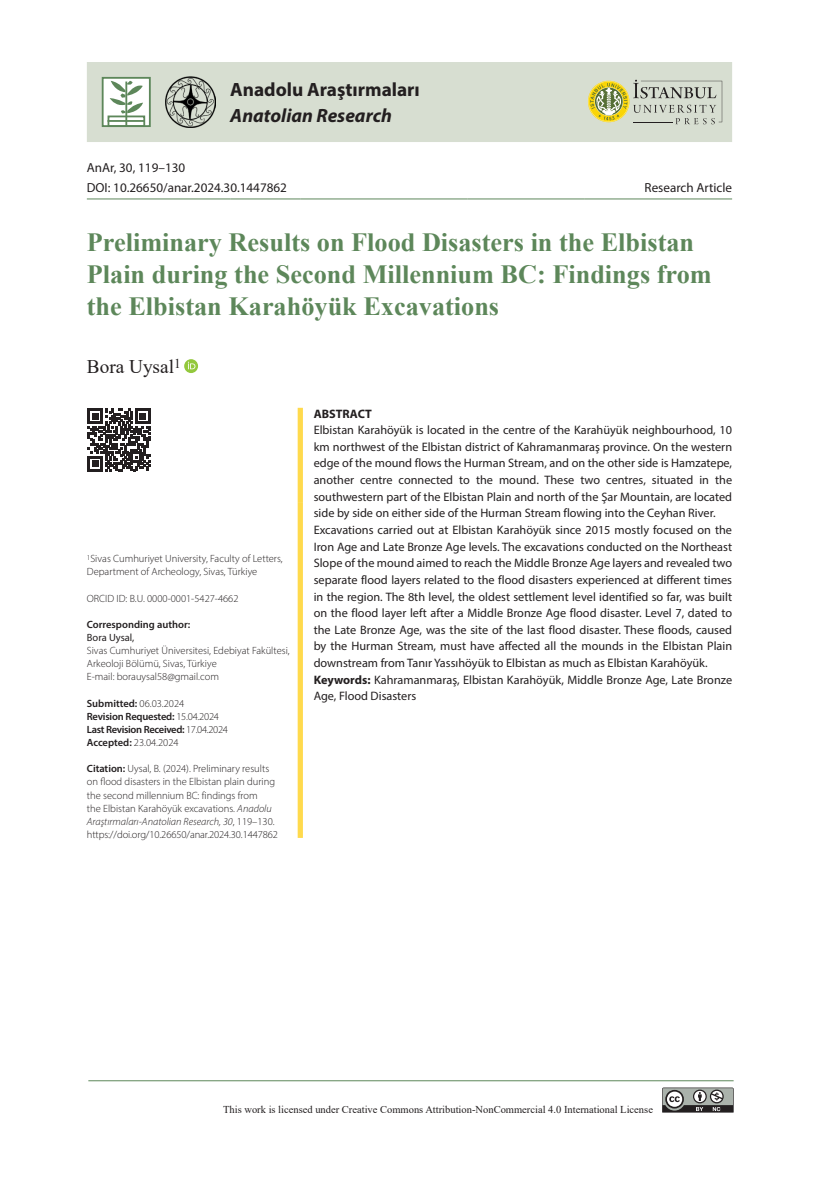
<style>
.page{position:relative;width:819px;height:1191px;background:#fff}
.page>*{position:absolute;margin:0;border:0;box-sizing:border-box;transform-origin:0 0}
.Ana_baslik_1{font:700 26.25px/31.5px "Times New Roman";color:#5d875a}
.t1{font:700 19.25px "Myriad Pro";color:#231f20}
.t2{font:italic 700 19.25px "Myriad Pro";color:#231f20}
.Yazar{font:19.25px "Times New Roman";color:#231f20}
.t3{font:13.12px "Myriad Pro";color:#231f20}
.Öz{font:12.25px/16.6px "Myriad Pro";color:#231f20;text-align:justify}
.t4{font:700 12.25px "Myriad Pro";color:#231f20}
.t5{font:300 10.5px/13.1px "Myriad Pro";color:#231f20}
.t6{font:10.5px "Times New Roman";color:#231f20}
.t7{font:600 10.5px "Myriad Pro";letter-spacing:-.02em;color:#231f20}
.t8{font:600 10.5px "Myriad Pro";color:#231f20}
.t9{font:10.5px "Myriad Pro";color:#231f20}
.s1{font-weight:300}
.s2{font-weight:600}
.s3{font-style:italic}
.s4{font-weight:700}
</style>
<div class="page">
<div style="left:87px;top:62px;width:645px;height:80px;background:#d7ded1"></div>
<div style="left:297px;top:408px;width:6px;height:94px;background:#ffda4d"></div>
<div style="left:297px;top:502px;width:6px;height:336px;background:#ffda4d"></div>
<hr style="left:87px;top:198px;width:143px;height:1px;background:#5d875a">
<hr style="left:230px;top:198px;width:70px;height:1px;background:#5d875a">
<hr style="left:300px;top:198px;width:167px;height:1px;background:#5d875a">
<hr style="left:467px;top:198px;width:117px;height:1px;background:#5d875a">
<hr style="left:584px;top:198px;width:148px;height:1px;background:#5d875a">
<img style="left:165px;top:77px;width:51px;height:50px">
<div style="left:102px;top:77px;width:49px;height:50px;background:#fff;border:2px solid #5d875a"></div>
<div style="left:107px;top:115px;width:38px;height:12px;border:2px solid #5d875a"></div>
<hr style="left:107px;top:120px;width:37px;height:2px;background:#5d875a">
<svg style="left:110px;top:81px;width:33px;height:33px"></svg>
<hr style="left:125px;top:81px;width:2px;height:46px;background:#5d875a">
<svg style="left:588px;top:80px;width:134px;height:44px;background:#c2c4a3"></svg>
<svg style="left:184px;top:359px;width:14px;height:14px"></svg>
<svg style="left:188px;top:362px;width:7px;height:7px"></svg>
<svg style="left:88px;top:409px;width:62px;height:62px"></svg>
<hr style="left:88px;top:1080px;width:645px;height:1px;background:#5d875a">
<svg style="left:662px;top:1087px;width:71px;height:25px;background:#858784"></svg>
<p class="t1" style="left:230px;top:77px;width:191px">Anadolu Araştırmaları</p>
<p class="t2" style="left:230px;top:103px;width:163px">Anatolian Research</p>
<p class="t3" style="left:87px;top:159px;width:100px">AnAr, 30, 119–130</p>
<p class="t3" style="left:87px;top:179px;width:201px">DOI: 10.26650/anar.2024.30.1447862</p>
<p class="t3" style="left:644px;top:179px;width:89px">Research Article</p>
<p class="Ana_baslik_1" style="left:87px;top:226px;width:626px">Preliminary Results on Flood Disasters in the Elbistan<br>Plain during the Second Millennium BC: Findings from the Elbistan Karahöyük Excavations</p>
<p class="Yazar" style="left:87px;top:353px;width:95px">Bora Uysal<sup>1</sup></p>
<p class="t5" style="left:87px;top:552px;width:197px"><sup>1</sup>Sivas Cumhuriyet University, Faculty of Letters,<br>Department of Archeology, Sivas, Türkiye</p>
<p class="t5" style="left:87px;top:591px;width:153px">ORCID ID: B.U. 0000-0001-5427-4662</p>
<p class="t8" style="left:87px;top:617px;width:105px">Corresponding author:</p>
<p class="t9" style="left:87px;top:631px;width:49px">Bora Uysal,</p>
<p class="t5" style="left:87px;top:644px;width:204px">Sivas Cumhuriyet Üniversitesi, Edebiyat Fakültesi,<br>Arkeoloji Bölümü, Sivas, Türkiye</p>
<p class="t5" style="left:87px;top:670px;width:134px">E-mail: borauysal58@gmail.com</p>
<p class="t8" style="left:87px;top:696px;width:99px">Submitted: <span class="s1">06.03.2024</span></p>
<p class="t7" style="left:87px;top:709px;width:134px">Revision Requested: <span class="s1">15.04.2024</span></p>
<p class="t7" style="left:87px;top:722px;width:143px">Last Revision Received: <span class="s1">17.04.2024</span></p>
<p class="t5" style="left:87px;top:736px;width:93px"><span class="s2">Accepted:</span> 23.04.2024</p>
<p class="t5" style="left:87px;top:762px;width:190px"><span class="s2">Citation:</span> Uysal, B. (2024). Preliminary results on flood disasters in the Elbistan plain during the second millennium BC: findings from<br>the Elbistan Karahöyük excavations. <span class="s3">Anadolu Araştırmaları-Anatolian Research, 30</span>, 119–130.</p>
<p class="t5" style="left:87px;top:827px;width:192px">https://doi.org/10.26650/anar.2024.30.1447862</p>
<p class="t4" style="left:314px;top:405px;width:60px">ABSTRACT</p>
<p class="Öz" style="left:314px;top:421px;width:420px">Elbistan Karahöyük is located in the centre of the Karahüyük neighbourhood, 10 km northwest of the Elbistan district of Kahramanmaraş province. On the western edge of the mound flows the Hurman Stream, and on the other side is Hamzatepe, another centre connected to the mound. These two centres, situated in the southwestern part of the Elbistan Plain and north of the Şar Mountain, are located side by side on either side of the Hurman Stream flowing into the Ceyhan River.</p>
<p class="Öz" style="left:314px;top:521px;width:420px">Excavations carried out at Elbistan Karahöyük since 2015 mostly focused on the Iron Age and Late Bronze Age levels. The excavations conducted on the Northeast Slope of the mound aimed to reach the Middle Bronze Age layers and revealed two separate flood layers related to the flood disasters experienced at different times in the region. The 8th level, the oldest settlement level identified so far, was built on the flood layer left after a Middle Bronze Age flood disaster. Level 7, dated to the Late Bronze Age, was the site of the last flood disaster. These floods, caused by the Hurman Stream, must have affected all the mounds in the Elbistan Plain downstream from Tanır Yassıhöyük to Elbistan as much as Elbistan Karahöyük.</p>
<p class="Öz" style="left:314px;top:671px;width:420px"><span class="s4">Keywords:</span> Kahramanmaraş, Elbistan Karahöyük, Middle Bronze Age, Late Bronze<br>Age, Flood Disasters</p>
<p class="t6" style="left:223px;top:1101px;width:431px">This work is licensed under Creative Commons Attribution-NonCommercial 4.0 International License</p>
</div>
